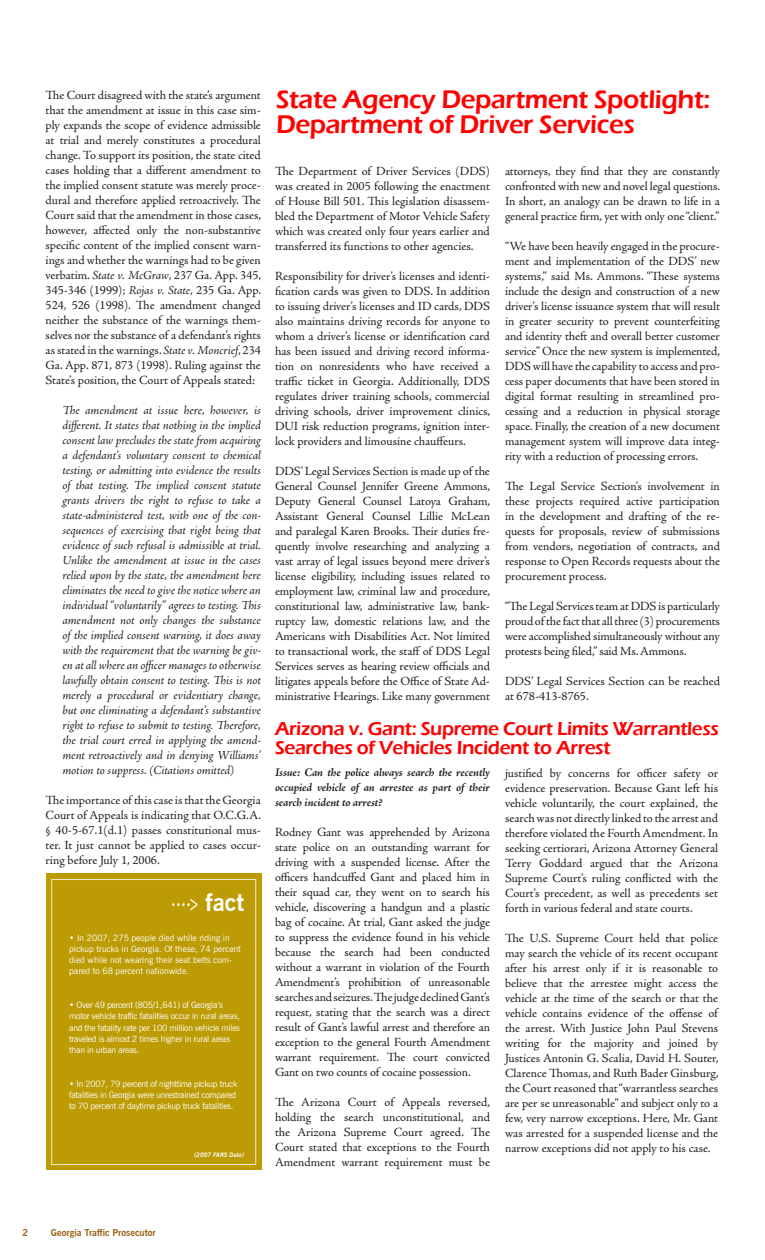
<style>
.page{position:relative;width:765px;height:1260px;background:#fff}
.page>*{position:absolute;margin:0;border:0;box-sizing:border-box;transform-origin:0 0}
.t1{font:600 26.25px/25px "Eras ITC";letter-spacing:-.015em;color:#f00}
.t2{font:700 23.75px "News Gothic BT";color:#fff}
.t3{font:600 19.38px/18.8px "Eras ITC";letter-spacing:-.02em;color:#f00}
.t4{font:12.5px/15px "Adobe Jenson Pro";letter-spacing:-.005em;color:#231f20;text-align:justify}
.t5{font:italic 12.5px/15px "Adobe Jenson Pro";letter-spacing:-.01em;color:#231f20;text-align:justify}
.t6{font:italic 700 11.88px/15px "Adobe Jenson Pro";letter-spacing:-.01em;color:#231f20;text-align:justify}
.t7{font:700 9.38px "News Gothic BT";color:#985f12}
.t8{font:8.75px/11.2px "News Gothic BT";letter-spacing:-.03em;color:#fff}
.t9{font:8.75px/11.2px "News Gothic BT";color:#fff}
.t10{font:italic 700 6.25px "News Gothic BT";color:#fff}
.s1{font-style:italic}
</style>
<div class="page">
<div style="left:46px;top:873px;width:215px;height:297px;background:#bd9b04"></div>
<div style="left:51px;top:879px;width:205px;height:286px;border:1px solid #f2ebcd"></div>
<svg style="left:172px;top:899px;width:25px;height:12px"></svg>
<p class="t4" style="left:46px;top:88px;width:217px">The Court disagreed with the state’s argument that the amendment at issue in this case sim&shy;ply expands the scope of evidence admissible at trial and merely constitutes a procedural change. To support its position, the state cited cases holding that a different amendment to the implied consent statute was merely proce&shy;dural and therefore applied retroactively. The Court said that the amendment in those cases, however, affected only the non-substantive specific content of the implied consent warn&shy;ings and whether the warnings had to be given verbatim. <span class="s1">State v. McGraw</span>, 237 Ga. App. 345, 345-346 (1999); <span class="s1">Rojas v. State</span>, 235 Ga. App.<br>524, 526 (1998). The amendment changed neither the substance of the warnings them&shy;selves nor the substance of a defendant’s rights as stated in the warnings. <span class="s1">State v. Moncrief</span>, 234<br>Ga. App. 871, 873 (1998). Ruling against the State’s position, the Court of Appeals stated:</p>
<p class="t5" style="left:63px;top:403px;width:200px">The amendment at issue here, however, is different. It states that nothing in the implied consent law precludes the state from acquiring a defendant’s voluntary consent to chemical testing, or admitting into evidence the results of that testing. The implied consent statute grants drivers the right to refuse to take a state-administered test, with one of the con&shy;sequences of exercising that right being that evidence of such refusal is admissible at trial.<br>Unlike the amendment at issue in the cases relied upon by the state, the amendment here eliminates the need to give the notice where an individual “voluntarily” agrees to testing. This amendment not only changes the substance of the implied consent warning, it does away with the requirement that the warning be giv&shy;en at all where an officer manages to otherwise lawfully obtain consent to testing. This is not merely a procedural or evidentiary change, but one eliminating a defendant’s substantive right to refuse to submit to testing. Therefore, the trial court erred in applying the amend&shy;ment retroactively and in denying Williams’ motion to suppress. (Citations omitted)</p>
<p class="t4" style="left:46px;top:793px;width:217px">The importance of this case is that the Georgia Court of Appeals is indicating that O.C.G.A. § 40-5-67.1(d.1) passes constitutional mus&shy;ter. It just cannot be applied to cases occur&shy;ring before July 1, 2006.</p>
<h2 class="t2" style="left:206px;top:889px;width:40px">fact</h2>
<p class="t9" style="left:69px;top:932px;width:173px">• In 2007, 275 people died while riding in pickup trucks in Georgia. Of these, 74 percent died while not wearing their seat belts com&shy;pared to 68 percent nationwide.</p>
<p class="t8" style="left:69px;top:999px;width:172px">• Over 49 percent (805/1,641) of Georgia’s motor vehicle traffic fatalities occur in rural areas, and the fatality rate per 100 million vehicle miles traveled is almost 2 times higher in rural areas than in urban areas.</p>
<p class="t8" style="left:69px;top:1078px;width:170px;text-align:justify">• In 2007, 79 percent of nighttime pickup truck fatalities in Georgia were unrestrained compared to 70 percent of daytime pickup truck fatalities.</p>
<p class="t10" style="left:194px;top:1151px;width:51px">(2007 FARS Data)</p>
<h1 class="t1" style="left:276px;top:87px;width:436px">State Agency Department Spotlight:<br>Department of Driver Services</h1>
<p class="t4" style="left:505px;top:163px;width:217px">attorneys, they find that they are constantly confronted with new and novel legal questions.<br>In short, an analogy can be drawn to life in a general practice firm, yet with only one “client.”</p>
<p class="t4" style="left:505px;top:238px;width:217px">“We have been heavily engaged in the procure&shy;ment and implementation of the DDS’ new systems,” said Ms. Ammons. “These systems include the design and construction of a new driver’s license issuance system that will result in greater security to prevent counterfeiting and identity theft and overall better customer service” Once the new system is implemented, DDS will have the capability to access and pro&shy;cess paper documents that have been stored in digital format resulting in streamlined pro&shy;cessing and a reduction in physical storage space. Finally, the creation of a new document management system will improve data integ&shy;rity with a reduction of processing errors.</p>
<p class="t4" style="left:505px;top:478px;width:217px">The Legal Service Section’s involvement in these projects required active participation in the development and drafting of the re&shy;quests for proposals, review of submissions from vendors, negotiation of contracts, and response to Open Records requests about the procurement process.</p>
<p class="t4" style="left:505px;top:598px;width:216px">“The Legal Services team at DDS is particularly proud of the fact that all three (3) procurements were accomplished simultaneously without any protests being filed,” said Ms. Ammons.</p>
<p class="t4" style="left:505px;top:673px;width:216px">DDS’ Legal Services Section can be reached at 678-413-8765.</p>
<p class="t4" style="left:275px;top:163px;width:217px">The Department of Driver Services (DDS) was created in 2005 following the enactment of House Bill 501. This legislation disassem&shy;bled the Department of Motor Vehicle Safety which was created only four years earlier and transferred its functions to other agencies.</p>
<p class="t4" style="left:275px;top:268px;width:217px">Responsibility for driver’s licenses and identi&shy;fication cards was given to DDS. In addition to issuing driver’s licenses and ID cards, DDS also maintains driving records for anyone to whom a driver’s license or identification card has been issued and driving record informa&shy;tion on nonresidents who have received a traffic ticket in Georgia. Additionally, DDS regulates driver training schools, commercial driving schools, driver improvement clinics, DUI risk reduction programs, ignition inter&shy;lock providers and limousine chauffeurs.</p>
<p class="t4" style="left:275px;top:463px;width:217px">DDS’ Legal Services Section is made up of the General Counsel Jennifer Greene Ammons, Deputy General Counsel Latoya Graham, Assistant General Counsel Lillie McLean and paralegal Karen Brooks. Their duties fre&shy;quently involve researching and analyzing a vast array of legal issues beyond mere driver’s license eligibility, including issues related to employment law, criminal law and procedure, constitutional law, administrative law, bank&shy;ruptcy law, domestic relations law, and the Americans with Disabilities Act. Not limited to transactional work, the staff of DDS Legal Services serves as hearing review officials and litigates appeals before the Office of State Ad&shy;ministrative Hearings. Like many government</p>
<h3 class="t3" style="left:275px;top:719px;width:446px">Arizona v. Gant: Supreme Court Limits Warrantless<br>Searches of Vehicles Incident to Arrest</h3>
<p class="t6" style="left:275px;top:766px;width:216px">Issue: Can the police always search the recently occupied vehicle of an arrestee as part of their search incident to arrest?</p>
<p class="t4" style="left:275px;top:825px;width:217px">Rodney Gant was apprehended by Arizona state police on an outstanding warrant for driving with a suspended license. After the officers handcuffed Gant and placed him in their squad car, they went on to search his vehicle, discovering a handgun and a plastic bag of cocaine. At trial, Gant asked the judge to suppress the evidence found in his vehicle because the search had been conducted without a warrant in violation of the Fourth Amendment’s prohibition of unreasonable searches and seizures. The judge declined Gant’s request, stating that the search was a direct result of Gant’s lawful arrest and therefore an exception to the general Fourth Amendment warrant requirement. The court convicted Gant on two counts of cocaine possession.</p>
<p class="t4" style="left:275px;top:1095px;width:217px">The Arizona Court of Appeals reversed, holding the search unconstitutional, and the Arizona Supreme Court agreed. The Court stated that exceptions to the Fourth Amendment warrant requirement must be</p>
<p class="t4" style="left:505px;top:766px;width:215px">justified by concerns for officer safety or evidence preservation. Because Gant left his vehicle voluntarily, the court explained, the search was not directly linked to the arrest and therefore violated the Fourth Amendment. In seeking certiorari, Arizona Attorney General Terry Goddard argued that the Arizona Supreme Court’s ruling conflicted with the Court’s precedent, as well as precedents set forth in various federal and state courts.</p>
<p class="t4" style="left:505px;top:931px;width:215px">The U.S. Supreme Court held that police may search the vehicle of its recent occupant after his arrest only if it is reasonable to believe that the arrestee might access the vehicle at the time of the search or that the vehicle contains evidence of the offense of the arrest. With Justice John Paul Stevens writing for the majority and joined by Justices Antonin G. Scalia, David H. Souter, Clarence Thomas, and Ruth Bader Ginsburg, the Court reasoned that “warrantless searches are per se unreasonable” and subject only to a few, very narrow exceptions. Here, Mr. Gant was arrested for a suspended license and the narrow exceptions did not apply to his case.</p>
<p class="t7" style="left:51px;top:1227px;width:106px">Georgia Traffic Prosecutor</p>
</div>
